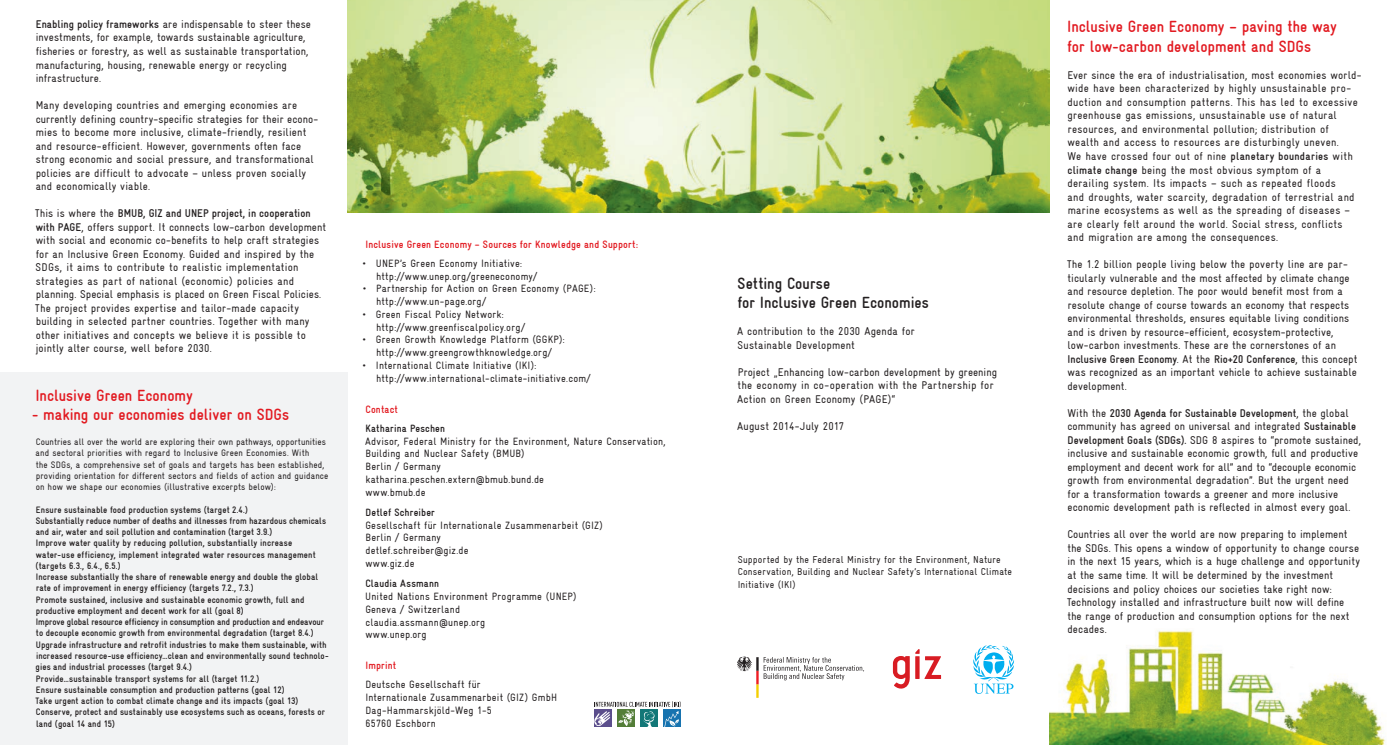
<style>
.page{position:relative;width:1397px;height:745px;background:#fff}
.page>*{position:absolute;margin:0;border:0;box-sizing:border-box;transform-origin:0 0}
.t1{font:700 16.25px/19.5px "Gravur Condensed";color:#e21a21}
.t2{font:700 16.25px/19.5px "Gravur Condensed";color:#231f20}
.t3{font:11.25px/13.5px "Gravur Condensed";letter-spacing:.015em;color:#231f20}
.t4{font:10.62px/12.8px "Gravur Condensed";letter-spacing:.02em;color:#231f20}
.t5{font:700 10.62px "Gravur Condensed";letter-spacing:.02em;color:#e21a21}
.t6{font:700 10.62px "Gravur Condensed";letter-spacing:.02em;color:#231f20}
.t7{font:10px/12px "Gravur Condensed";letter-spacing:.02em;color:#231f20}
.t8{font:700 9.38px/11.2px "Gravur Condensed";letter-spacing:.015em;color:#231f20}
.t9{font:9.38px/11.2px "Gravur Condensed";letter-spacing:.015em;color:#231f20}
.s1{font-weight:700}
</style>
<div class="page">
<div style="left:0;top:372px;width:347px;height:372px;background:#f2f3f4"></div>
<img style="left:1049px;top:630px;width:337px;height:114px">
<img style="left:347px;top:0;width:702px;height:213px">
<svg style="left:892px;top:656px;width:17px;height:32px"></svg>
<svg style="left:915px;top:649px;width:25px;height:29px"></svg>
<svg style="left:737px;top:656px;width:127px;height:41px"></svg>
<svg style="left:973px;top:645px;width:40px;height:48px"></svg>
<svg style="left:594px;top:701px;width:86px;height:25px"></svg>
<p class="t3" style="left:36px;top:17px;width:277px"><span class="s1">Enabling policy frameworks</span> are indispensable to steer these investments, for example, towards sustainable agriculture, fisheries or forestry, as well as sustainable transportation, manufacturing, housing, renewable energy or recycling infrastructure.</p>
<p class="t3" style="left:36px;top:98px;width:284px">Many developing countries and emerging economies are currently defining country-specific strategies for their econo&shy;mies to become more inclusive, climate-friendly, resilient and resource-efficient. However, governments often face strong economic and social pressure, and transformational policies are difficult to advocate – unless proven socially and economically viable.</p>
<p class="t3" style="left:35px;top:206px;width:292px">This is where the <span class="s1">BMUB, GIZ and UNEP project, in cooperation with PAGE</span>, offers support. It connects low-carbon development with social and economic co-benefits to help craft strategies for an Inclusive Green Economy. Guided and inspired by the SDGs, it aims to contribute to realistic implementation strategies as part of national (economic) policies and planning. Special emphasis is placed on Green Fiscal Policies.<br>The project provides expertise and tailor-made capacity building in selected partner countries. Together with many other initiatives and concepts we believe it is possible to jointly alter course, well before 2030.</p>
<h1 class="t1" style="left:35px;top:385px;width:159px">Inclusive Green Economy</h1>
<h1 class="t1" style="left:32px;top:404px;width:258px">- making our economies deliver on SDGs</h1>
<p class="t9" style="left:36px;top:436px;width:294px">Countries all over the world are exploring their own pathways, opportunities and sectoral priorities with regard to Inclusive Green Economies. With<br>the SDGs, a comprehensive set of goals and targets has been established, providing orientation for different sectors and fields of action and guidance on how we shape our economies (illustrative excerpts below):</p>
<p class="t8" style="left:36px;top:503px;width:294px">Ensure sustainable food production systems (target 2.4.)<br>Substantially reduce number of deaths and illnesses from hazardous chemicals and air, water and soil pollution and contamination (target 3.9.)<br>Improve water quality by reducing pollution, substantially increase water-use efficiency, implement integrated water resources management (targets 6.3., 6.4., 6.5.)<br>Increase substantially the share of renewable energy and double the global rate of improvement in energy efficiency (targets 7.2., 7.3.)<br>Promote sustained, inclusive and sustainable economic growth, full and productive employment and decent work for all (goal 8)<br>Improve global resource efficiency in consumption and production and endeavour to decouple economic growth from environmental degradation (target 8.4.)<br>Upgrade infrastructure and retrofit industries to make them sustainable, with increased resource-use efficiency…clean and environmentally sound technolo&shy;gies and industrial processes (target 9.4.)<br>Provide…sustainable transport systems for all (target 11.2.)<br>Ensure sustainable consumption and production patterns (goal 12)<br>Take urgent action to combat climate change and its impacts (goal 13)<br>Conserve, protect and sustainably use ecosystems such as oceans, forests or land (goal 14 and 15)</p>
<p class="t5" style="left:365px;top:238px;width:274px">Inclusive Green Economy – Sources for Knowledge and Support:</p>
<p class="t4" style="left:376px;top:257px;width:162px;text-indent:-14px">• UNEP’s Green Economy Initiative: http://www.unep.org/greeneconomy/</p>
<p class="t4" style="left:376px;top:282px;width:221px;text-indent:-13px">• Partnership for Action on Green Economy (PAGE): http://www.un-page.org/</p>
<p class="t4" style="left:376px;top:308px;width:150px;text-indent:-14px">• Green Fiscal Policy Network: http://www.greenfiscalpolicy.org/</p>
<p class="t4" style="left:362px;top:333px;width:204px;text-align:center">• Green Growth Knowledge Platform (GGKP): http://www.greengrowthknowledge.org/</p>
<p class="t4" style="left:376px;top:359px;width:216px;text-indent:-13px">• International Climate Initiative (IKI): http://www.international-climate-initiative.com/</p>
<p class="t5" style="left:365px;top:403px;width:34px">Contact</p>
<p class="t6" style="left:365px;top:422px;width:81px">Katharina Peschen</p>
<p class="t4" style="left:365px;top:434px;width:302px">Advisor, Federal Ministry for the Environment, Nature Conservation, Building and Nuclear Safety (BMUB)<br>Berlin / Germany<br>katharina.peschen.extern@bmub.bund.de<br>www.bmub.de</p>
<p class="t6" style="left:365px;top:506px;width:71px">Detlef Schreiber</p>
<p class="t4" style="left:365px;top:518px;width:239px">Gesellschaft für Internationale Zusammenarbeit (GIZ)<br>Berlin / Germany<br>detlef.schreiber@giz.de<br>www.giz.de</p>
<p class="t6" style="left:365px;top:577px;width:75px">Claudia Assmann</p>
<p class="t4" style="left:365px;top:589px;width:213px">United Nations Environment Programme (UNEP)<br>Geneva / Switzerland claudia.assmann@unep.org<br>www.unep.org</p>
<p class="t5" style="left:365px;top:659px;width:32px">Imprint</p>
<p class="t4" style="left:365px;top:677px;width:193px">Deutsche Gesellschaft für<br>Internationale Zusammenarbeit (GIZ) GmbH<br>Dag-Hammarskjöld-Weg 1-5<br>65760 Eschborn</p>
<h1 class="t2" style="left:737px;top:273px;width:193px">Setting Course<br>for Inclusive Green Economies</h1>
<p class="t3" style="left:737px;top:324px;width:179px">A contribution to the 2030 Agenda for<br>Sustainable Development</p>
<p class="t3" style="left:737px;top:365px;width:261px">Project „Enhancing low-carbon development by greening the economy in co-operation with the Partnership for<br>Action on Green Economy (PAGE)“</p>
<p class="t3" style="left:737px;top:419px;width:109px">August 2014-July 2017</p>
<p class="t7" style="left:737px;top:553px;width:276px">Supported by the Federal Ministry for the Environment, Nature<br>Conservation, Building and Nuclear Safety’s International Climate<br>Initiative (IKI)</p>
<h1 class="t1" style="left:1066px;top:17px;width:271px">Inclusive Green Economy – paving the way for low-carbon development and SDGs</h1>
<p class="t3" style="left:1067px;top:68px;width:296px">Ever since the era of industrialisation, most economies world&shy;wide have been characterized by highly unsustainable pro&shy;duction and consumption patterns. This has led to excessive greenhouse gas emissions, unsustainable use of natural resources, and environmental pollution; distribution of wealth and access to resources are disturbingly uneven.<br>We have crossed four out of nine <span class="s1">planetary boundaries</span> with <span class="s1">climate change</span> being the most obvious symptom of a derailing system. Its impacts – such as repeated floods<br>and droughts, water scarcity, degradation of terrestrial and marine ecosystems as well as the spreading of diseases – are clearly felt around the world. Social stress, conflicts and migration are among the consequences.</p>
<p class="t3" style="left:1066px;top:257px;width:292px">The 1.2 billion people living below the poverty line are par&shy;ticularly vulnerable and the most affected by climate change and resource depletion. The poor would benefit most from a resolute change of course towards an economy that respects environmental thresholds, ensures equitable living conditions and is driven by resource-efficient, ecosystem-protective, low-carbon investments. These are the cornerstones of an <span class="s1">Inclusive Green Economy</span>. At the <span class="s1">Rio+20 Conference</span>, this concept was recognized as an important vehicle to achieve sustainable development.</p>
<p class="t3" style="left:1067px;top:406px;width:295px">With the <span class="s1">2030 Agenda for Sustainable Development</span>, the global community has agreed on universal and integrated <span class="s1">Sustainable Development Goals (SDGs).</span> SDG 8 aspires to “promote sustained, inclusive and sustainable economic growth, full and productive employment and decent work for all” and to “decouple economic growth from environmental degradation”. But the urgent need for a transformation towards a greener and more inclusive economic development path is reflected in almost every goal.</p>
<p class="t3" style="left:1066px;top:527px;width:294px">Countries all over the world are now preparing to implement the SDGs. This opens a window of opportunity to change course in the next 15 years, which is a huge challenge and opportunity at the same time. It will be determined by the investment decisions and policy choices our societies take right now:<br>Technology installed and infrastructure built now will define the range of production and consumption options for the next decades.</p>
</div>
